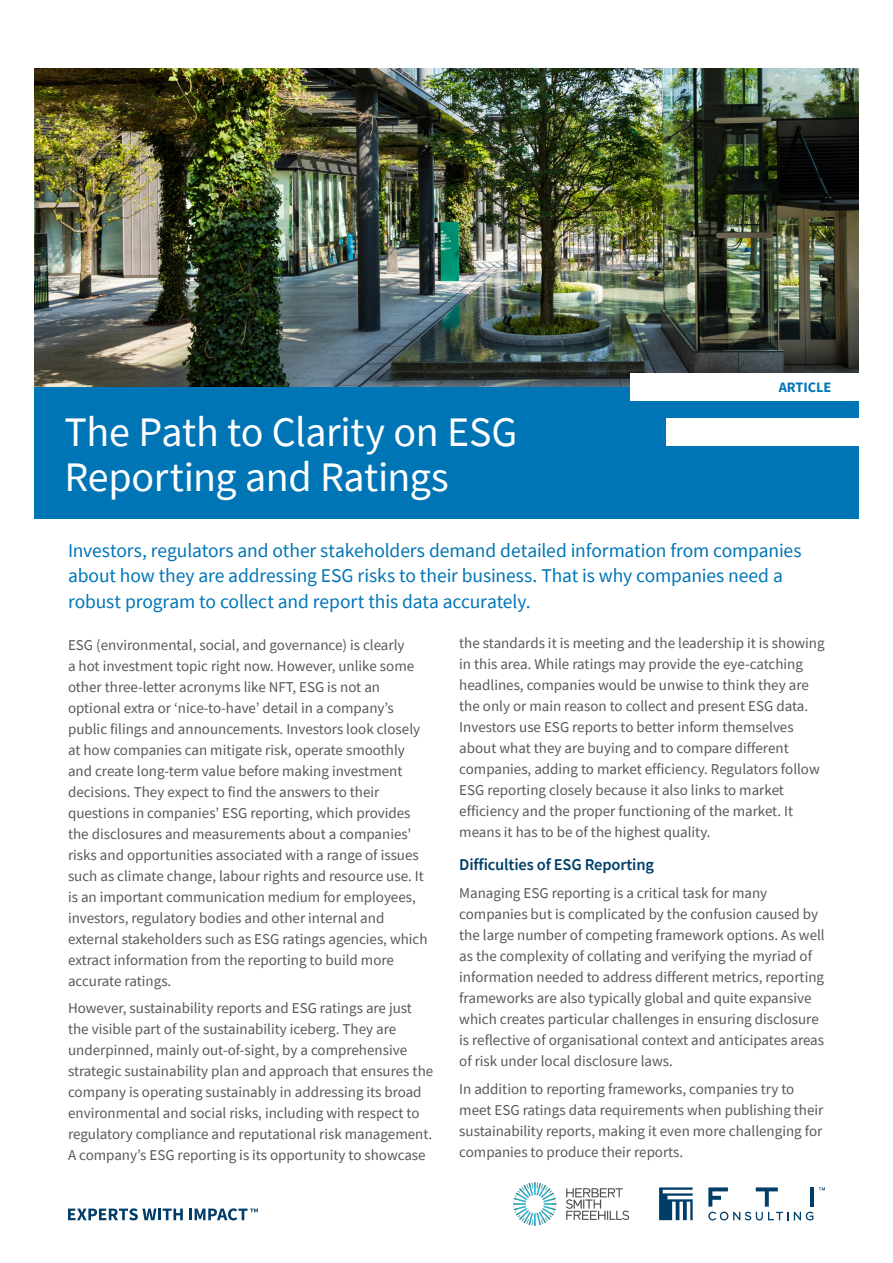
<style>
.page{position:relative;width:893px;height:1263px;background:#fff}
.page>*{position:absolute;margin:0;border:0;box-sizing:border-box;transform-origin:0 0}
.Headline{font:42px/45px "Source Sans Pro";letter-spacing:-.01em;color:#fff}
.Intro{font:19.5px/25.5px "Source Sans Pro";letter-spacing:-.005em;color:#0075b6}
.Subhead{font:600 16.5px "Source Sans Pro";letter-spacing:-.01em;color:#003e69}
.Body_Copy{font:15px/21px "Source Sans Pro";color:#57585a}
.Label{font:700 14.4px "Source Sans Pro";color:#0075b6}
</style>
<div class="page">
<svg style="left:68px;top:1208px;width:115px;height:12px"></svg>
<svg style="left:189px;top:1208px;width:69px;height:12px"></svg>
<svg style="left:659px;top:1187px;width:34px;height:33px"></svg>
<svg style="left:708px;top:1212px;width:105px;height:8px"></svg>
<svg style="left:819px;top:1187px;width:6px;height:3px"></svg>
<svg style="left:756px;top:1187px;width:22px;height:19px"></svg>
<hr style="left:810px;top:1187px;width:4px;height:19px;background:#003e69">
<svg style="left:708px;top:1187px;width:20px;height:19px"></svg>
<img style="left:34px;top:68px;width:825px;height:319px">
<div style="left:34px;top:387px;width:825px;height:132px;background:#0075b6"></div>
<div style="left:630px;top:373px;width:229px;height:28px;background:#fff"></div>
<div style="left:666px;top:419px;width:193px;height:27px;background:#fff"></div>
<img style="left:513px;top:1182px;width:117px;height:44px">
<p class="Headline" style="left:65px;top:409px;width:454px">The Path to Clarity on ESG<br>Reporting and Ratings</p>
<p class="Label" style="left:779px;top:377px;width:54px">ARTICLE</p>
<p class="Intro" style="left:68px;top:537px;width:735px">Investors, regulators and other stakeholders demand detailed information from companies about how they are addressing ESG risks to their business. That is why companies need a robust program to collect and report this data accurately.</p>
<p class="Body_Copy" style="left:459px;top:632px;width:367px">the standards it is meeting and the leadership it is showing in this area. While ratings may provide the eye-catching headlines, companies would be unwise to think they are the only or main reason to collect and present ESG data.<br>Investors use ESG reports to better inform themselves about what they are buying and to compare different companies, adding to market efficiency. Regulators follow ESG reporting closely because it also links to market efficiency and the proper functioning of the market. It means it has to be of the highest quality.</p>
<p class="Subhead" style="left:459px;top:854px;width:196px">Difficulties of ESG Reporting</p>
<p class="Body_Copy" style="left:459px;top:882px;width:367px">Managing ESG reporting is a critical task for many companies but is complicated by the confusion caused by the large number of competing framework options. As well as the complexity of collating and verifying the myriad of information needed to address different metrics, reporting frameworks are also typically global and quite expansive which creates particular challenges in ensuring disclosure is reflective of organisational context and anticipates areas of risk under local disclosure laws.</p>
<p class="Body_Copy" style="left:459px;top:1078px;width:366px">In addition to reporting frameworks, companies try to meet ESG ratings data requirements when publishing their sustainability reports, making it even more challenging for companies to produce their reports.</p>
<p class="Body_Copy" style="left:68px;top:634px;width:361px">ESG (environmental, social, and governance) is clearly<br>a hot investment topic right now. However, unlike some other three-letter acronyms like NFT, ESG is not an optional extra or ‘nice-to-have’ detail in a company’s public filings and announcements. Investors look closely at how companies can mitigate risk, operate smoothly and create long-term value before making investment decisions. They expect to find the answers to their questions in companies’ ESG reporting, which provides the disclosures and measurements about a companies’ risks and opportunities associated with a range of issues such as climate change, labour rights and resource use. It is an important communication medium for employees, investors, regulatory bodies and other internal and external stakeholders such as ESG ratings agencies, which extract information from the reporting to build more accurate ratings.</p>
<p class="Body_Copy" style="left:68px;top:998px;width:367px">However, sustainability reports and ESG ratings are just the visible part of the sustainability iceberg. They are underpinned, mainly out-of-sight, by a comprehensive strategic sustainability plan and approach that ensures the company is operating sustainably in addressing its broad environmental and social risks, including with respect to regulatory compliance and reputational risk management.<br>A company’s ESG reporting is its opportunity to showcase</p>
</div>
